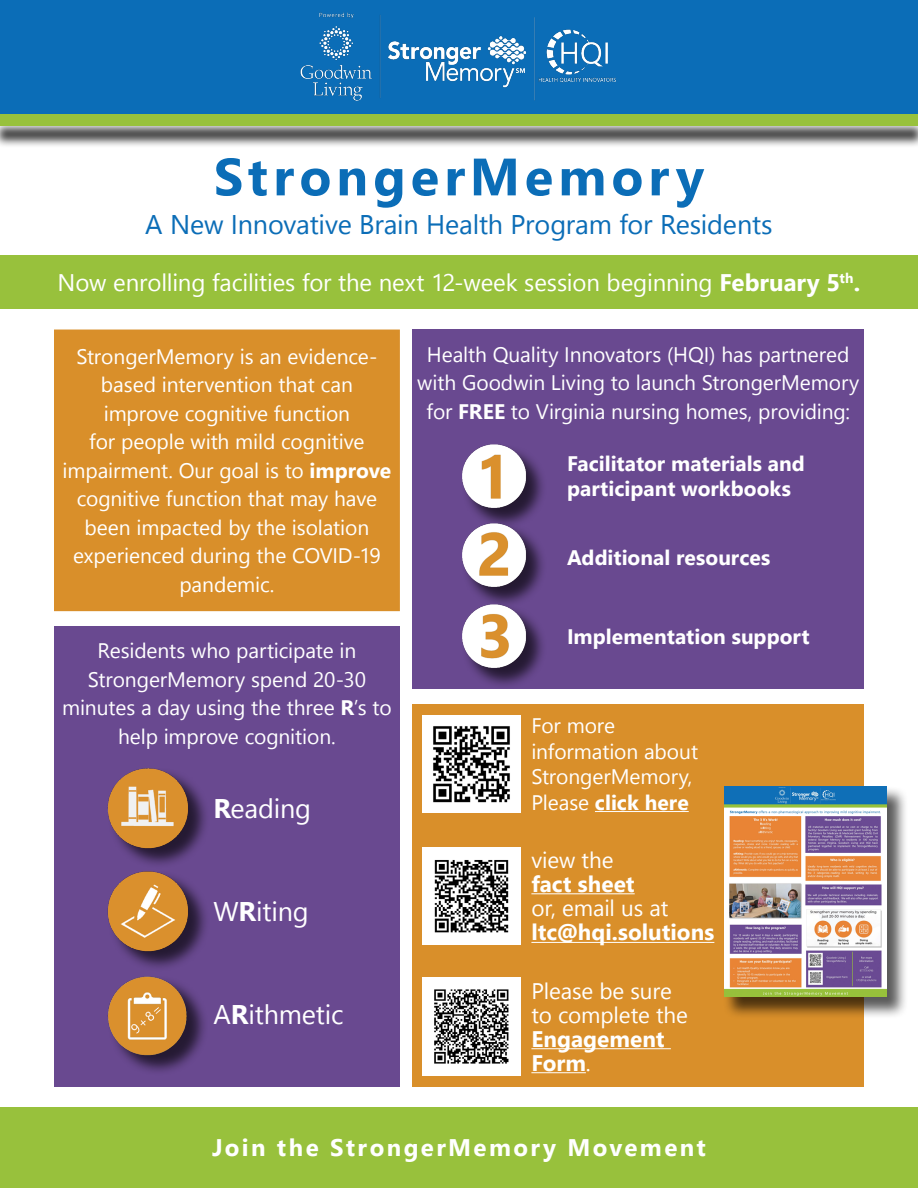
<style>
.page{position:relative;width:918px;height:1188px;background:#fff}
.page>*{position:absolute;margin:0;border:0;box-sizing:border-box;transform-origin:0 0}
.t1{font:700 52.5px "Nirmala UI";letter-spacing:.095em;color:#0b6db7}
.t2{font:27px "Nirmala UI";letter-spacing:-.005em;color:#0b6db7}
.t3{font:27px "Nirmala UI";letter-spacing:-.005em;color:#fff}
.t4{font:24px "Nirmala UI";letter-spacing:-.005em;color:#fff}
.t5{font:700 24px "Nirmala UI";letter-spacing:.1em;color:#fff}
.t6{font:22.5px/24px "Nirmala UI";letter-spacing:-.005em;color:#fff}
.t7{font:700 22.5px "Nirmala UI";color:#fff}
.t8{font:21px/28.5px "Nirmala UI";letter-spacing:-.005em;color:#fff;text-align:center}
.t9{font:700 21px/25.5px "Nirmala UI";color:#fff}
.s1{font-weight:700}
</style>
<div class="page">
<div style="left:54px;top:626px;width:346px;height:460px;background:#694990"></div>
<div style="left:413px;top:704px;width:451px;height:382px;background:#d98f2a"></div>
<div style="left:413px;top:330px;width:451px;height:359px;background:#694990"></div>
<div style="left:0;top:121px;width:918px;height:28px;background:#000;opacity:.75"></div>
<div style="left:0;top:0;width:918px;height:114px;background:#0b6db7"></div>
<img style="left:300px;top:12px;width:316px;height:89px">
<hr style="left:531px;top:1072px;width:55px;height:1px;background:#fff">
<hr style="left:531px;top:1048px;width:140px;height:1px;background:#fff">
<hr style="left:531px;top:893px;width:104px;height:1px;background:#fff">
<hr style="left:595px;top:811px;width:94px;height:1px;background:#fff">
<hr style="left:531px;top:942px;width:183px;height:1px;background:#fff">
<div style="left:0;top:114px;width:918px;height:11px;background:#98c13c"></div>
<div style="left:0;top:255px;width:918px;height:54px;background:#98c13c"></div>
<div style="left:54px;top:329px;width:346px;height:283px;background:#d98f2a"></div>
<div style="left:107px;top:767px;width:102px;height:102px;background:#000;opacity:.65"></div>
<img style="left:108px;top:768px;width:81px;height:81px">
<div style="left:107px;top:870px;width:102px;height:102px;background:#000;opacity:.65"></div>
<img style="left:108px;top:871px;width:81px;height:81px">
<div style="left:107px;top:975px;width:101px;height:101px;background:#000;opacity:.65"></div>
<img style="left:108px;top:975px;width:81px;height:80px">
<div style="left:461px;top:444px;width:86px;height:85px;background:#000;opacity:.65"></div>
<img style="left:461px;top:444px;width:65px;height:64px">
<div style="left:461px;top:522px;width:86px;height:86px;background:#000;opacity:.65"></div>
<img style="left:461px;top:522px;width:65px;height:65px">
<div style="left:461px;top:604px;width:86px;height:85px;background:#000;opacity:.65"></div>
<img style="left:461px;top:604px;width:65px;height:64px">
<img style="left:423px;top:715px;width:97px;height:98px">
<img style="left:423px;top:847px;width:97px;height:98px">
<img style="left:423px;top:978px;width:97px;height:97px">
<div style="left:723px;top:785px;width:186px;height:234px;background:#000;opacity:.65"></div>
<img style="left:724px;top:787px;width:162px;height:210px">
<hr style="left:724px;top:808px;width:162px;height:1px;background:#94c03c">
<div style="left:0;top:1107px;width:918px;height:81px;background:#98c13c"></div>
<h1 class="t1" style="left:214px;top:134px;width:492px">StrongerMemory</h1>
<h1 class="t2" style="left:145px;top:203px;width:629px">A New Innovative Brain Health Program for Residents</h1>
<h2 class="t4" style="left:58px;top:263px;width:804px">Now enrolling facilities for the next 12-week session beginning <span class="s1">February 5</span><sup>th</sup><span class="s1">.</span></h2>
<p class="t8" style="left:63px;top:341px;width:330px">StrongerMemory is an evidence&shy;based intervention that can improve cognitive function<br>for people with mild cognitive impairment. Our goal is to <span class="s1">improve </span>cognitive function that may have been impacted by the isolation experienced during the COVID-19 pandemic.</p>
<p class="t8" style="left:62px;top:635px;width:331px">Residents who participate in<br>StrongerMemory spend 20-30 minutes a day using the three <span class="s1">R</span>’s to help improve cognition.</p>
<p class="t3" style="left:213px;top:787px;width:99px"><span class="s1">R</span>eading</p>
<p class="t3" style="left:213px;top:890px;width:97px">W<span class="s1">R</span>iting</p>
<p class="t3" style="left:213px;top:993px;width:132px">A<span class="s1">R</span>ithmetic</p>
<p class="t8" style="left:417px;top:339px;width:444px">Health Quality Innovators (HQI) has partnered with Goodwin Living to launch StrongerMemory for <span class="s1">FREE</span> to Virginia nursing homes, providing:</p>
<p class="t9" style="left:567px;top:450px;width:239px">Facilitator materials and participant workbooks</p>
<p class="t9" style="left:567px;top:544px;width:205px">Additional resources</p>
<p class="t9" style="left:567px;top:622px;width:244px">Implementation support</p>
<p class="t8" style="left:531px;top:712px;width:168px;line-height:25.5px;text-align:left">For more information about<br>StrongerMemory,<br>Please <span class="s1">click here</span></p>
<p class="t6" style="left:531px;top:846px;width:84px">view the</p>
<p class="t7" style="left:531px;top:865px;width:105px">fact sheet</p>
<p class="t6" style="left:531px;top:895px;width:138px">or, email us at</p>
<p class="t7" style="left:531px;top:914px;width:184px">ltc@hqi.solutions</p>
<p class="t6" style="left:531px;top:977px;width:158px">Please be sure to complete the<br><span class="s1">Engagement<br>Form</span>.</p>
<p class="t5" style="left:212px;top:1128px;width:495px">Join the StrongerMemor y Movement</p>
</div>
